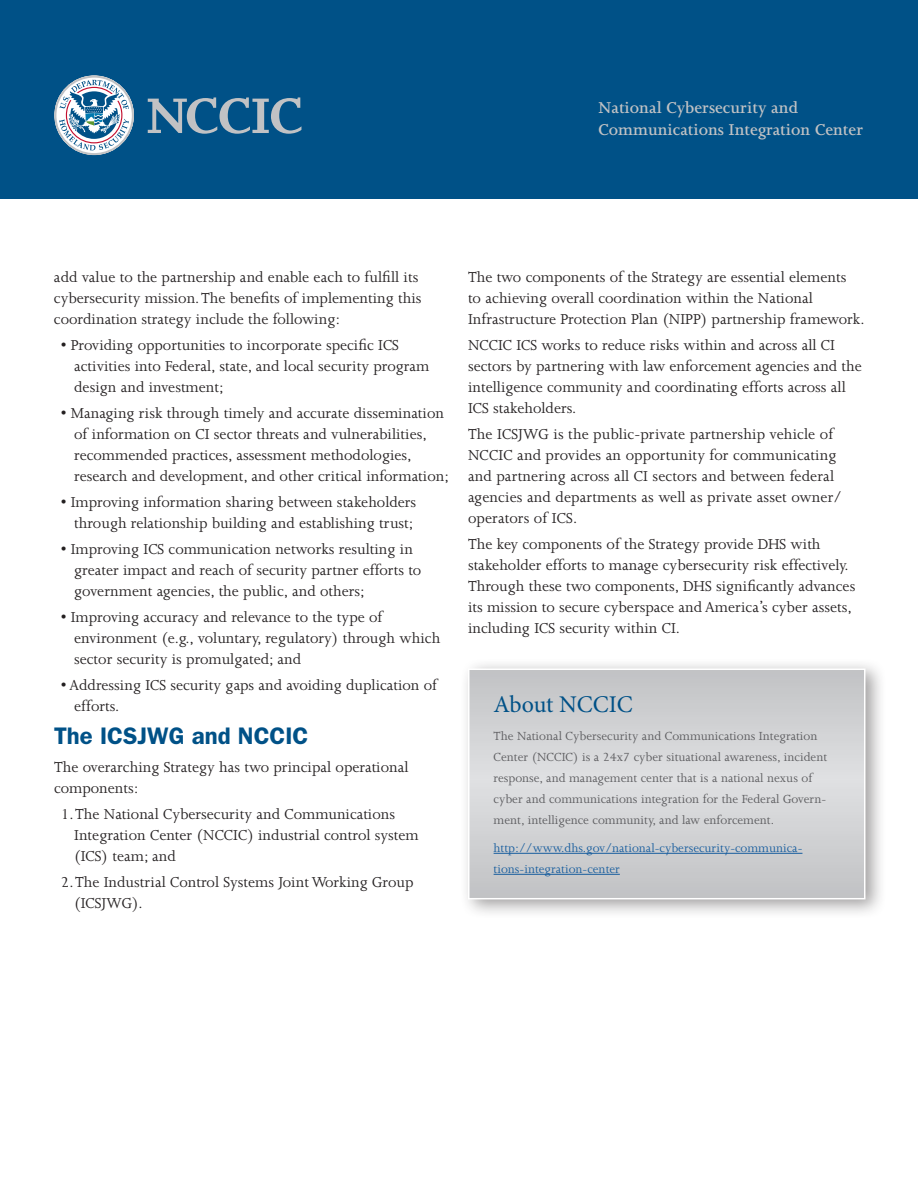
<style>
.page{position:relative;width:918px;height:1188px;background:#fff}
.page>*{position:absolute;margin:0;border:0;box-sizing:border-box;transform-origin:0 0}
.t1{font:600 24px "Franklin Gothic";color:#005187}
.t2{font:24px "Minion Pro";letter-spacing:-.01em;color:#005187}
.t3{font:600 18px/22.5px "Joanna";color:#c1c2c4}
.t4{font:16.5px/21px "Joanna";color:#231f20}
.t5{font:13.5px/21px "Joanna";color:#5a5a5d}
.t6{font:13.5px/21px "Joanna";color:#175d9e}
</style>
<div class="page">
<div style="left:0;top:0;width:918px;height:198px;background:#005187"></div>
<svg style="left:148px;top:97px;width:153px;height:37px"></svg>
<svg style="left:54px;top:75px;width:80px;height:80px"></svg>
<div style="left:459px;top:658px;width:428px;height:261px;background:#231f20;opacity:.43"></div>
<svg style="left:471px;top:672px;width:392px;height:224px;background:#d0d1d3"></svg>
<div style="left:468px;top:669px;width:398px;height:230px;border:2px solid #fff"></div>
<hr style="left:494px;top:853px;width:308px;height:1px;background:#175d9e">
<hr style="left:494px;top:874px;width:126px;height:1px;background:#175d9e">
<p class="t3" style="left:599px;top:96px;width:266px">National Cybersecurity and<br>Communications Integration Center</p>
<p class="t4" style="left:54px;top:267px;width:369px">add value to the partnership and enable each to fulfll its cybersecurity mission.The benefts of implementing this coordination strategy include the following:</p>
<p class="t4" style="left:74px;top:335px;width:357px;text-indent:-13px">• Providing opportunities to incorporate specifc ICS activities into Federal, state, and local security program design and investment;</p>
<p class="t4" style="left:74px;top:403px;width:376px;text-indent:-13px">• Managing risk through timely and accurate dissemination of information on CI sector threats and vulnerabilities, recommended practices, assessment methodologies, research and development, and other critical information;</p>
<p class="t4" style="left:61px;top:492px;width:357px;text-align:right">• Improving information sharing between stakeholders through relationship building and establishing trust;</p>
<p class="t4" style="left:74px;top:538px;width:349px;text-indent:-13px">• Improving ICS communication networks resulting in greater impact and reach of security partner efforts to government agencies, the public, and others;</p>
<p class="t4" style="left:74px;top:606px;width:368px;text-indent:-13px">• Improving accuracy and relevance to the type of environment (e.g., voluntary, regulatory) through which sector security is promulgated; and</p>
<p class="t4" style="left:74px;top:674px;width:366px;text-indent:-13px">• Addressing ICS security gaps and avoiding duplication of efforts.</p>
<h2 class="t1" style="left:54px;top:722px;width:256px">The ICSJWG and NCCIC</h2>
<p class="t4" style="left:54px;top:757px;width:356px">The overarching Strategy has two principal operational components:</p>
<p class="t4" style="left:74px;top:803px;width:346px;text-indent:-13px">1.The National Cybersecurity and Communications<br>Integration Center (NCCIC) industrial control system (ICS) team; and</p>
<p class="t4" style="left:74px;top:871px;width:341px;text-indent:-13px">2.The Industrial Control Systems Joint Working Group (ICSJWG).</p>
<p class="t4" style="left:468px;top:267px;width:398px">The two components of the Strategy are essential elements<br>to achieving overall coordination within the National<br>Infrastructure Protection Plan (NIPP) partnership framework.</p>
<p class="t4" style="left:468px;top:335px;width:395px">NCCIC ICS works to reduce risks within and across all CI sectors by partnering with law enforcement agencies and the intelligence community and coordinating efforts across all ICS stakeholders.</p>
<p class="t4" style="left:468px;top:424px;width:375px">The ICSJWG is the public-private partnership vehicle of NCCIC and provides an opportunity for communicating and partnering across all CI sectors and between federal agencies and departments as well as private asset owner/ operators of ICS.</p>
<p class="t4" style="left:468px;top:534px;width:389px">The key components of the Strategy provide DHS with stakeholder efforts to manage cybersecurity risk effectively.<br>Through these two components, DHS signifcantly advances its mission to secure cyberspace and America’s cyber assets, including ICS security within CI.</p>
<h2 class="t2" style="left:494px;top:689px;width:141px">About NCCIC</h2>
<p class="t5" style="left:494px;top:726px;width:335px">The National Cybersecurity and Communications Integration Center (NCCIC) is a 24x7 cyber situational awareness, incident response, and management center that is a national nexus of cyber and communications integration for the Federal Govern&shy;ment, intelligence community, and law enforcement.</p>
<p class="t6" style="left:494px;top:838px;width:310px">http://www.dhs.gov/national-cybersecurity-communica&shy;tions-integration-center</p>
</div>
